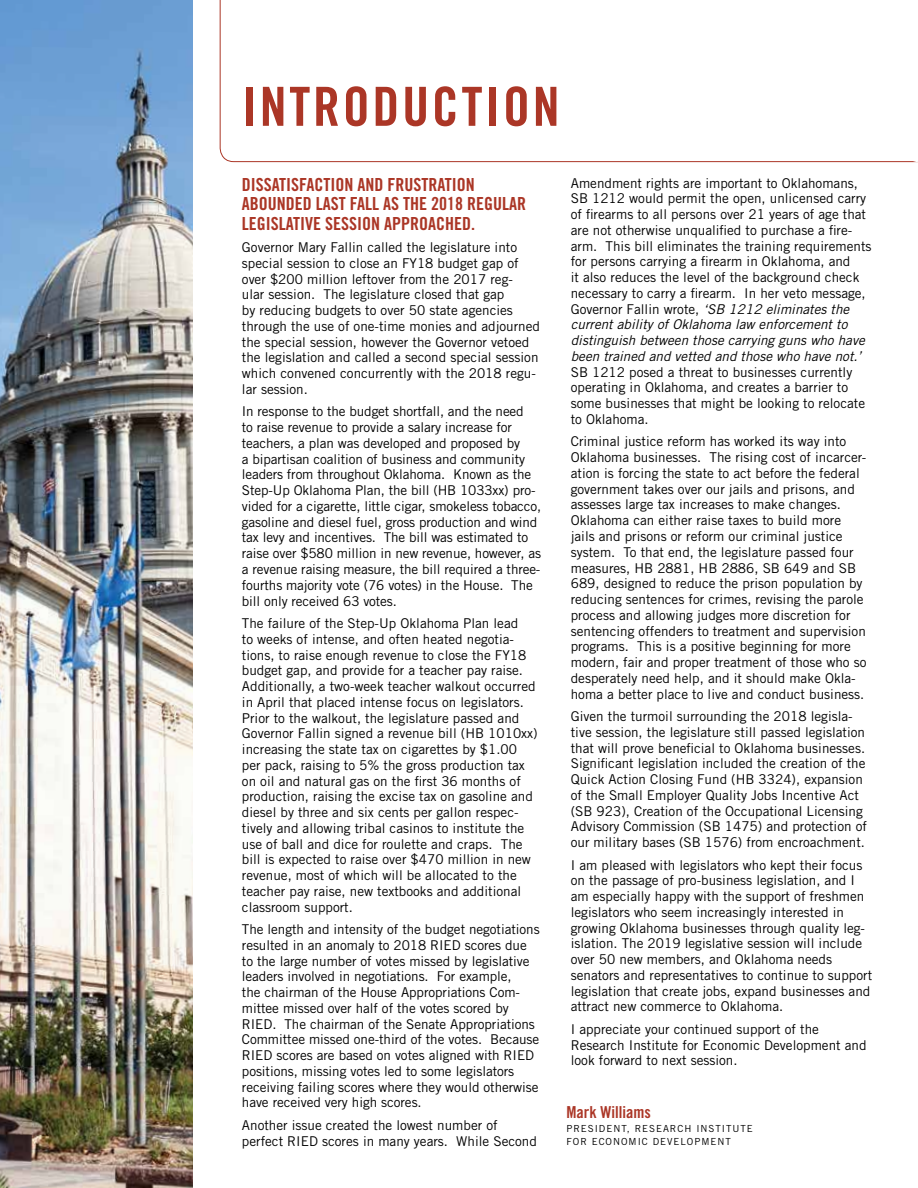
<style>
.page{position:relative;width:918px;height:1188px;background:#fff}
.page>*{position:absolute;margin:0;border:0;box-sizing:border-box;transform-origin:0 0}
.t1{font:54px "Trade Gothic LT Std Bd Cn 20";letter-spacing:.05em;color:#ab3626}
.t2{font:18px/19.5px "Trade Gothic LT Std Bd Cn 20";color:#ab3626}
.t3{font:16.5px "Trade Gothic LT Std Bd Cn 20";color:#ab3626}
.t4{font:13.5px/15.8px "Trade Gothic LT Std";color:#000}
.t5{font:9.75px/13.5px "Trade Gothic LT Std";letter-spacing:.1em;color:#000}
.s1{font-style:italic}
</style>
<div class="page">
<img style="left:0;top:0;width:192px;height:1188px">
<svg style="left:220px;top:0;width:685px;height:162px"></svg>
<svg style="left:905px;top:161px;width:13px;height:1px"></svg>
<h1 class="t1" style="left:242px;top:74px;width:319px">INTRODUCTION</h1>
<h2 class="t2" style="left:242px;top:174px;width:286px">DISSATISFACTION AND FRUSTRATION<br>ABOUNDED LAST FALL AS THE 2018 REGULAR<br>LEGISLATIVE SESSION APPROACHED.</h2>
<p class="t4" style="left:242px;top:239px;width:300px">Governor Mary Fallin called the legislature into special session to close an FY18 budget gap of over $200 million leftover from the 2017 reg-<br>ular session. The legislature closed that gap<br>by reducing budgets to over 50 state agencies through the use of one-time monies and adjourned the special session, however the Governor vetoed the legislation and called a second special session which convened concurrently with the 2018 regu&shy;lar session.</p>
<p class="t4" style="left:242px;top:404px;width:301px">In response to the budget shortfall, and the need<br>to raise revenue to provide a salary increase for teachers, a plan was developed and proposed by<br>a bipartisan coalition of business and community leaders from throughout Oklahoma. Known as the Step-Up Oklahoma Plan, the bill (HB 1033xx) pro&shy;vided for a cigarette, little cigar, smokeless tobacco, gasoline and diesel fuel, gross production and wind tax levy and incentives. The bill was estimated to raise over $580 million in new revenue, however, as a revenue raising measure, the bill required a three&shy;fourths majority vote (76 votes) in the House. The bill only received 63 votes.</p>
<p class="t4" style="left:242px;top:615px;width:297px">The failure of the Step-Up Oklahoma Plan lead<br>to weeks of intense, and often heated negotia&shy;tions, to raise enough revenue to close the FY18 budget gap, and provide for a teacher pay raise.<br>Additionally, a two-week teacher walkout occurred in April that placed intense focus on legislators.<br>Prior to the walkout, the legislature passed and Governor Fallin signed a revenue bill (HB 1010xx) increasing the state tax on cigarettes by $1.00 per pack, raising to 5% the gross production tax on oil and natural gas on the first 36 months of production, raising the excise tax on gasoline and diesel by three and six cents per gallon respec&shy;tively and allowing tribal casinos to institute the use of ball and dice for roulette and craps. The bill is expected to raise over $470 million in new revenue, most of which will be allocated to the teacher pay raise, new textbooks and additional classroom support.</p>
<p class="t4" style="left:242px;top:921px;width:299px">The length and intensity of the budget negotiations resulted in an anomaly to 2018 RIED scores due to the large number of votes missed by legislative leaders involved in negotiations. For example,<br>the chairman of the House Appropriations Com&shy;mittee missed over half of the votes scored by RIED. The chairman of the Senate Appropriations Committee missed one-third of the votes. Because RIED scores are based on votes aligned with RIED positions, missing votes led to some legislators receiving failing scores where they would otherwise have received very high scores.</p>
<p class="t4" style="left:242px;top:1117px;width:297px">Another issue created the lowest number of perfect RIED scores in many years. While Second</p>
<p class="t4" style="left:571px;top:175px;width:302px">Amendment rights are important to Oklahomans, SB 1212 would permit the open, unlicensed carry of firearms to all persons over 21 years of age that are not otherwise unqualified to purchase a fire&shy;arm. This bill eliminates the training requirements for persons carrying a firearm in Oklahoma, and<br>it also reduces the level of the background check necessary to carry a firearm. In her veto message, Governor Fallin wrote, <span class="s1">‘SB 1212 eliminates the current ability of Oklahoma law enforcement to distinguish between those carrying guns who have been trained and vetted and those who have not.’</span></p>
<p class="t4" style="left:571px;top:364px;width:296px">SB 1212 posed a threat to businesses currently operating in Oklahoma, and creates a barrier to some businesses that might be looking to relocate to Oklahoma.</p>
<p class="t4" style="left:571px;top:434px;width:297px">Criminal justice reform has worked its way into Oklahoma businesses. The rising cost of incarcer&shy;ation is forcing the state to act before the federal government takes over our jails and prisons, and assesses large tax increases to make changes.<br>Oklahoma can either raise taxes to build more jails and prisons or reform our criminal justice system. To that end, the legislature passed four measures, HB 2881, HB 2886, SB 649 and SB 689, designed to reduce the prison population by reducing sentences for crimes, revising the parole process and allowing judges more discretion for sentencing offenders to treatment and supervision programs. This is a positive beginning for more modern, fair and proper treatment of those who so desperately need help, and it should make Okla&shy;homa a better place to live and conduct business.</p>
<p class="t4" style="left:571px;top:708px;width:298px">Given the turmoil surrounding the 2018 legisla&shy;tive session, the legislature still passed legislation that will prove beneficial to Oklahoma businesses.<br>Significant legislation included the creation of the Quick Action Closing Fund (HB 3324), expansion of the Small Employer Quality Jobs Incentive Act (SB 923), Creation of the Occupational Licensing Advisory Commission (SB 1475) and protection of our military bases (SB 1576) from encroachment.</p>
<p class="t4" style="left:571px;top:857px;width:303px">I am pleased with legislators who kept their focus on the passage of pro-business legislation, and I am especially happy with the support of freshmen legislators who seem increasingly interested in growing Oklahoma businesses through quality leg&shy;islation. The 2019 legislative session will include over 50 new members, and Oklahoma needs senators and representatives to continue to support legislation that create jobs, expand businesses and attract new commerce to Oklahoma.</p>
<p class="t4" style="left:571px;top:1021px;width:297px">I appreciate your continued support of the<br>Research Institute for Economic Development and look forward to next session.</p>
<p class="t3" style="left:566px;top:1102px;width:86px">Mark Williams</p>
<p class="t5" style="left:566px;top:1122px;width:188px">PRESIDENT, RESEARCH INSTITUTE<br>FOR ECONOMIC DEVELOPMENT</p>
</div>
